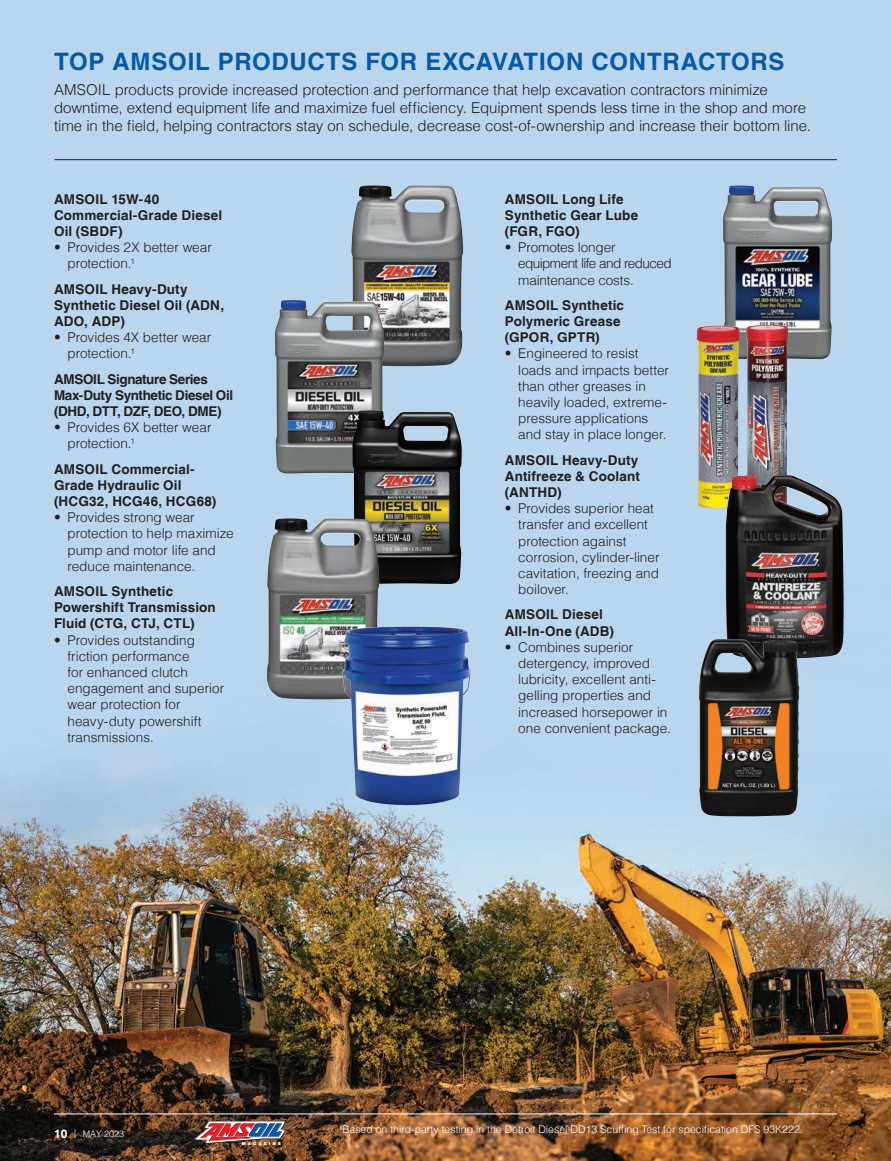
<style>
.page{position:relative;width:891px;height:1161px;background:#fff}
.page>*{position:absolute;margin:0;border:0;box-sizing:border-box;transform-origin:0 0}
.BlueSubhead{font:700 24px "Helvetica LT";letter-spacing:.03em;color:#015aaa}
.t1{font:300 15px/18px "Helvetica LT";letter-spacing:-.005em;color:#231f20}
.t2{font:300 13.5px/16.2px "Helvetica LT";color:#231f20}
.t3{font:700 13.5px/16.2px "Helvetica LT";letter-spacing:.01em;color:#231f20}
.t4{font:700 13.5px/16.2px "Helvetica LT";letter-spacing:-.025em;color:#231f20}
.t5{font:300 10.5px "Helvetica LT";color:#fff}
.t6{font:300 9px "Helvetica LT";color:#fff}
.t7{font:900 4.2px "Helvetica LT";letter-spacing:.5em;color:#fff}
.s1{font-weight:700;font-size:12px}
</style>
<div class="page">
<img style="left:0;top:0;width:891px;height:1161px">
<hr style="left:54px;top:1114px;width:783px;height:1px;background:#fff">
<img style="left:195px;top:1121px;width:90px;height:23px">
<img style="left:351px;top:185px;width:112px;height:181px">
<hr style="left:55px;top:159px;width:782px;height:1px;background:#231f20">
<img style="left:275px;top:300px;width:109px;height:174px">
<img style="left:352px;top:410px;width:110px;height:174px">
<img style="left:723px;top:185px;width:109px;height:174px">
<img style="left:696px;top:325px;width:44px;height:184px">
<img style="left:746px;top:325px;width:42px;height:150px">
<img style="left:726px;top:475px;width:118px;height:184px">
<img style="left:699px;top:639px;width:100px;height:177px">
<img style="left:267px;top:518px;width:112px;height:181px">
<img style="left:340px;top:622px;width:134px;height:185px">
<p class="BlueSubhead" style="left:54px;top:47px;width:732px">TOP AMSOIL PRODUCTS FOR EXCAVATION CONTRACTORS</p>
<p class="t1" style="left:54px;top:80px;width:758px">AMSOIL products provide increased protection and performance that help excavation contractors minimize downtime, extend equipment life and maximize fuel efficiency. Equipment spends less time in the shop and more time in the field, helping contractors stay on schedule, decrease cost-of-ownership and increase their bottom line.</p>
<p class="t3" style="left:54px;top:190px;width:170px">AMSOIL 15W-40<br>Commercial-Grade Diesel<br>Oil (SBDF)</p>
<p class="t2" style="left:68px;top:239px;width:146px;text-indent:-14px">• Provides 2X better wear protection.<sup>1</sup></p>
<p class="t3" style="left:54px;top:280px;width:172px">AMSOIL Heavy-Duty<br>Synthetic Diesel Oil (ADN,<br>ADO, ADP)</p>
<p class="t2" style="left:68px;top:329px;width:145px;text-indent:-14px">• Provides 4X better wear protection.<sup>1</sup></p>
<p class="t4" style="left:54px;top:370px;width:181px">AMSOIL Signature Series<br>Max-Duty Synthetic Diesel Oil (DHD, DTT, DZF, DEO, DME)</p>
<p class="t2" style="left:68px;top:419px;width:145px;text-indent:-14px">• Provides 6X better wear protection.<sup>1</sup></p>
<p class="t3" style="left:54px;top:460px;width:164px">AMSOIL Commercial-<br>Grade Hydraulic Oil (HCG32, HCG46, HCG68)</p>
<p class="t2" style="left:68px;top:509px;width:168px;text-indent:-14px">• Provides strong wear protection to help maximize pump and motor life and reduce maintenance.</p>
<p class="t3" style="left:54px;top:583px;width:163px">AMSOIL Synthetic<br>Powershift Transmission<br>Fluid (CTG, CTJ, CTL)</p>
<p class="t2" style="left:68px;top:632px;width:158px;text-indent:-14px">• Provides outstanding friction performance<br>for enhanced clutch engagement and superior wear protection for heavy-duty powershift transmissions.</p>
<p class="t3" style="left:505px;top:190px;width:135px">AMSOIL Long Life<br>Synthetic Gear Lube (FGR, FGO)</p>
<p class="t2" style="left:518px;top:239px;width:155px;text-indent:-14px">• Promotes longer equipment life and reduced maintenance costs.</p>
<p class="t3" style="left:505px;top:297px;width:121px">AMSOIL Synthetic<br>Polymeric Grease (GPOR, GPTR)</p>
<p class="t2" style="left:518px;top:345px;width:152px;text-indent:-14px">• Engineered to resist loads and impacts better than other greases in heavily loaded, extreme&shy;pressure applications and stay in place longer.</p>
<p class="t3" style="left:505px;top:451px;width:137px;text-align:justify">AMSOIL Heavy-Duty Antifreeze &amp; Coolant (ANTHD)</p>
<p class="t2" style="left:518px;top:500px;width:143px;text-indent:-14px">• Provides superior heat transfer and excellent protection against corrosion, cylinder-liner cavitation, freezing and boilover.</p>
<p class="t3" style="left:505px;top:606px;width:111px">AMSOIL Diesel<br>All-In-One (ADB)</p>
<p class="t2" style="left:518px;top:639px;width:154px;text-indent:-14px">• Combines superior detergency, improved lubricity, excellent anti&shy;gelling properties and increased horsepower in one convenient package.</p>
<p class="t6" style="left:54px;top:1128px;width:72px"><span class="s1">10</span> | MAY 2023</p>
<p class="t7" style="left:242px;top:1141px;width:41px">MAGAZINE</p>
<p class="t5" style="left:339px;top:1123px;width:465px"><sup>1</sup>Based on third-party testing in the Detroit Diesel DD13 Scuffing Test for specification DFS 93K222.</p>
</div>
